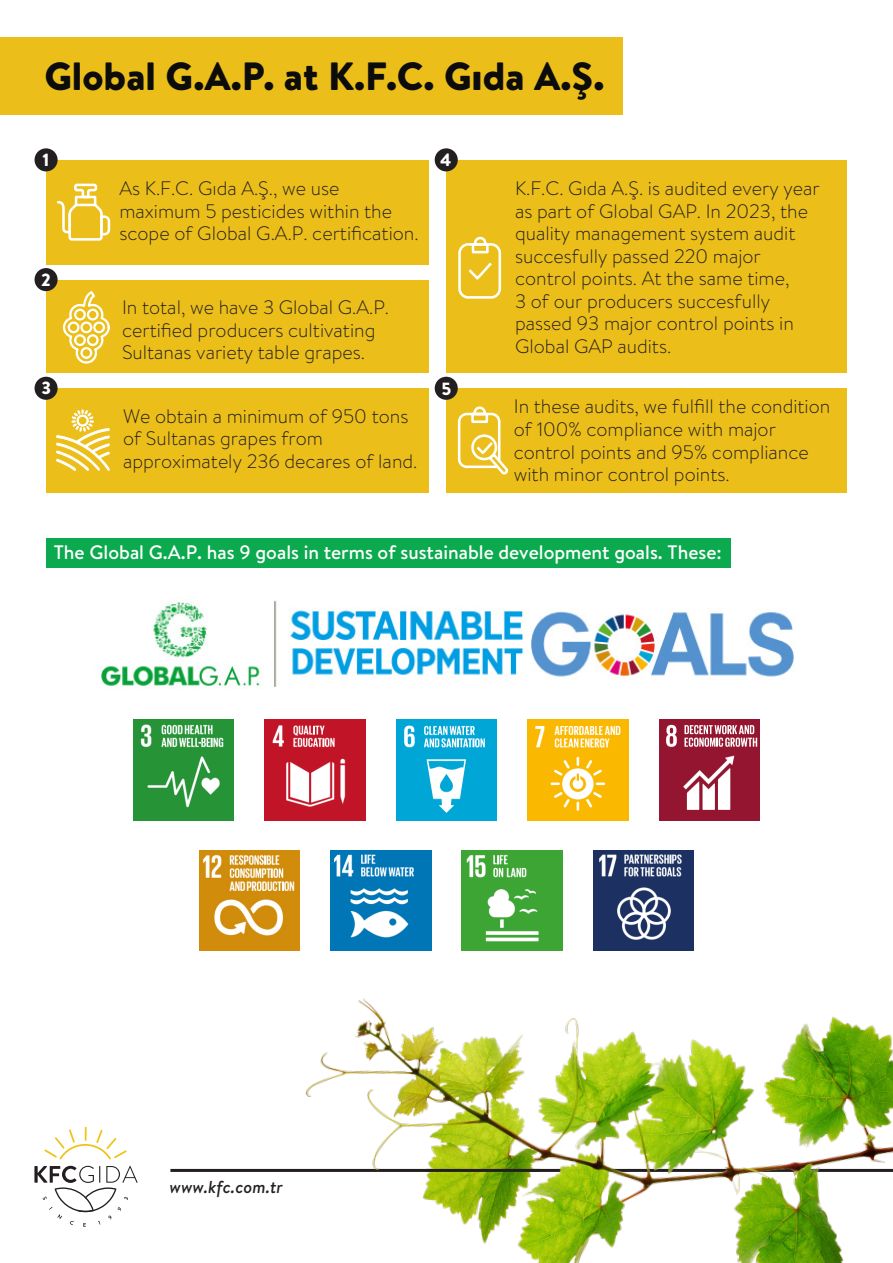
<style>
.page{position:relative;width:893px;height:1263px;background:#fff}
.page>*{position:absolute;margin:0;border:0;box-sizing:border-box;transform-origin:0 0}
.t1{font:900 39.3px "Brandon Text";color:#0c0c0c}
.t2{font:300 19.5px/22.5px "Brandon Text";color:#231f20}
.t3{font:500 19.5px "Brandon Text";color:#fff}
.t4{font:900 17.7px "Brandon Text";color:#fff}
.t5{font:italic 500 17.25px "Brandon Text";letter-spacing:.01em;color:#231f20}
</style>
<div class="page">
<div style="left:0;top:37px;width:622px;height:78px;background:#ebbe19"></div>
<svg style="left:44px;top:1127px;width:83px;height:32px"></svg>
<svg style="left:34px;top:1166px;width:104px;height:61px"></svg>
<hr style="left:170px;top:1169px;width:723px;height:3px;background:#231f20">
<div style="left:46px;top:538px;width:684px;height:30px;background:#0baa4e"></div>
<img style="left:101px;top:599px;width:695px;height:90px">
<img style="left:133px;top:720px;width:101px;height:100px">
<img style="left:265px;top:720px;width:100px;height:100px">
<img style="left:396px;top:720px;width:101px;height:100px">
<img style="left:528px;top:720px;width:100px;height:100px">
<img style="left:659px;top:720px;width:101px;height:100px">
<img style="left:199px;top:850px;width:101px;height:100px">
<img style="left:331px;top:850px;width:100px;height:100px">
<img style="left:462px;top:850px;width:100px;height:100px">
<img style="left:593px;top:850px;width:101px;height:100px">
<div style="left:46px;top:160px;width:383px;height:104px;background:#ebbe19"></div>
<div style="left:46px;top:280px;width:383px;height:93px;background:#ebbe19"></div>
<svg style="left:62px;top:291px;width:48px;height:73px"></svg>
<div style="left:446px;top:160px;width:401px;height:213px;background:#ebbe19"></div>
<div style="left:458px;top:243px;width:43px;height:56px;border:3px solid #fff;border-radius:9px"></div>
<div style="left:472px;top:243px;width:17px;height:10px;border:3px solid #fff"></div>
<svg style="left:473px;top:236px;width:15px;height:11px"></svg>
<svg style="left:468px;top:262px;width:24px;height:18px"></svg>
<div style="left:46px;top:388px;width:383px;height:105px;background:#ebbe19"></div>
<svg style="left:56px;top:409px;width:54px;height:62px"></svg>
<div style="left:446px;top:388px;width:400px;height:105px;background:#ebbe19"></div>
<svg style="left:457px;top:406px;width:52px;height:69px"></svg>
<svg style="left:56px;top:183px;width:55px;height:58px"></svg>
<div style="left:35px;top:148px;width:23px;height:23px;background:#231f20;border-radius:50%"></div>
<div style="left:35px;top:268px;width:23px;height:23px;background:#231f20;border-radius:50%"></div>
<div style="left:35px;top:377px;width:23px;height:23px;background:#231f20;border-radius:50%"></div>
<div style="left:435px;top:148px;width:23px;height:23px;background:#231f20;border-radius:50%"></div>
<div style="left:435px;top:377px;width:23px;height:23px;background:#231f20;border-radius:50%"></div>
<img style="left:291px;top:998px;width:602px;height:265px">
<hr style="left:426px;top:1169px;width:114px;height:3px;background:#231f20">
<h1 class="t1" style="left:44px;top:48px;width:561px">Global G.A.P. at K.F.C. Gıda A.Ş.</h1>
<p class="t4" style="left:42px;top:148px;width:8px">1</p>
<p class="t4" style="left:41px;top:267px;width:11px">2</p>
<p class="t4" style="left:42px;top:376px;width:11px">3</p>
<p class="t2" style="left:119px;top:177px;width:301px">As K.F.C. Gıda A.Ş., we use maximum 5 pesticides within the scope of Global G.A.P. certification.</p>
<p class="t2" style="left:122px;top:295px;width:269px">In total, we have 3 Global G.A.P. certified producers cultivating<br>Sultanas variety table grapes.</p>
<p class="t4" style="left:440px;top:147px;width:13px">4</p>
<p class="t4" style="left:442px;top:376px;width:11px">5</p>
<p class="t2" style="left:515px;top:177px;width:306px">K.F.C. Gıda A.Ş. is audited every year as part of Global GAP. In 2023, the quality management system audit succesfully passed 220 major control points. At the same time,<br>3 of our producers succesfully passed 93 major control points in<br>Global GAP audits.</p>
<p class="t2" style="left:123px;top:404px;width:296px">We obtain a minimum of 950 tons of Sultanas grapes from approximately 236 decares of land.</p>
<p class="t2" style="left:514px;top:395px;width:318px">In these audits, we fulfill the condition of 100% compliance with major control points and 95% compliance with minor control points.</p>
<p class="t3" style="left:54px;top:539px;width:669px">The Global G.A.P. has 9 goals in terms of sustainable development goals. These:</p>
<p class="t5" style="left:169px;top:1175px;width:115px">www.kfc.com.tr</p>
</div>
